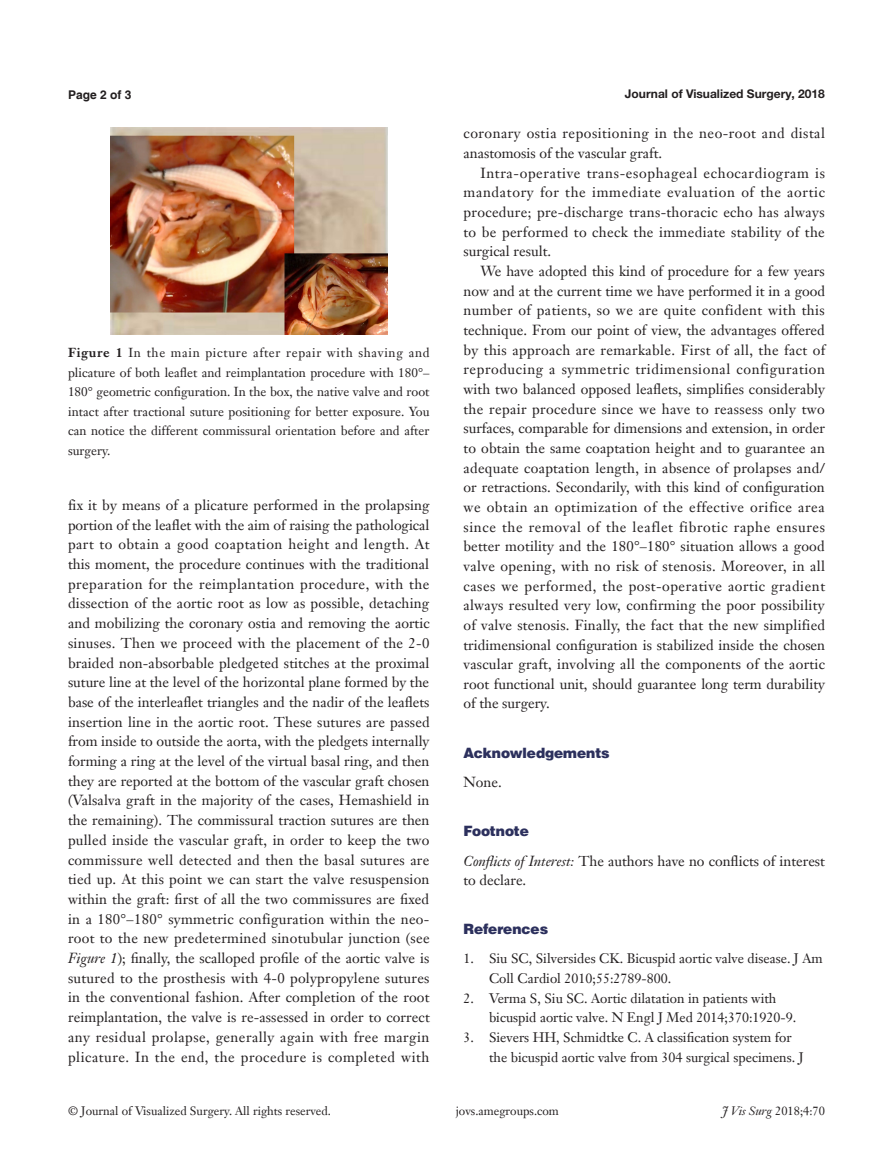
<style>
.page{position:relative;width:893px;height:1170px;background:#fff}
.page>*{position:absolute;margin:0;border:0;box-sizing:border-box;transform-origin:0 0}
.t1{font:14.25px/19.6px "Janson Text LT";color:#231f20;text-align:justify}
.t2{font:14.25px/19.6px "Janson Text LT";letter-spacing:.035em;color:#231f20}
.t3{font:900 14.25px "Helvetica";color:#2c305d}
.t4{font:13.5px/19.6px "Janson Text LT";color:#231f20}
.t5{font:12.75px/19.5px "Janson Text LT";letter-spacing:.005em;color:#231f20;text-align:justify}
.t6{font:12px "Janson Text LT";color:#231f20}
.t7{font:700 12px "Helvetica Neue LT Pro";color:#231f20}
.t8{font:700 12px "Helvetica";color:#231f20}
.s1{font-weight:700}
.s2{font-style:italic}
</style>
<div class="page">
<img style="left:111px;top:128px;width:276px;height:207px">
<p class="t8" style="left:68px;top:88px;width:65px">Page 2 of 3</p>
<p class="t5" style="left:68px;top:343px;width:363px"><span class="s1">Figure 1</span> In the main picture after repair with shaving and plicature of both leaflet and reimplantation procedure with 180°– 180° geometric configuration. In the box, the native valve and root intact after tractional suture positioning for better exposure. You can notice the different commissural orientation before and after surgery.</p>
<p class="t1" style="left:68px;top:495px;width:363px">fix it by means of a plicature performed in the prolapsing portion of the leaflet with the aim of raising the pathological part to obtain a good coaptation height and length. At this moment, the procedure continues with the traditional preparation for the reimplantation procedure, with the dissection of the aortic root as low as possible, detaching and mobilizing the coronary ostia and removing the aortic sinuses. Then we proceed with the placement of the 2-0 braided non-absorbable pledgeted stitches at the proximal suture line at the level of the horizontal plane formed by the base of the interleaflet triangles and the nadir of the leaflets insertion line in the aortic root. These sutures are passed from inside to outside the aorta, with the pledgets internally forming a ring at the level of the virtual basal ring, and then they are reported at the bottom of the vascular graft chosen (Valsalva graft in the majority of the cases, Hemashield in the remaining). The commissural traction sutures are then pulled inside the vascular graft, in order to keep the two commissure well detected and then the basal sutures are tied up. At this point we can start the valve resuspension within the graft: first of all the two commissures are fixed in a 180°–180° symmetric configuration within the neo&shy;root to the new predetermined sinotubular junction (see <span class="s2">Figure 1</span>); finally, the scalloped profile of the aortic valve is sutured to the prosthesis with 4-0 polypropylene sutures in the conventional fashion. After completion of the root reimplantation, the valve is re-assessed in order to correct any residual prolapse, generally again with free margin plicature. In the end, the procedure is completed with</p>
<p class="t7" style="left:625px;top:86px;width:202px">Journal of Visualized Surgery, 2018</p>
<p class="t2" style="left:463px;top:123px;width:363px">coronary ostia repositioning in the neo-root and distal anastomosis of the vascular graft.</p>
<p class="t1" style="left:463px;top:163px;width:363px;text-indent:17px">Intra-operative trans-esophageal echocardiogram is mandatory for the immediate evaluation of the aortic procedure; pre-discharge trans-thoracic echo has always to be performed to check the immediate stability of the surgical result.</p>
<p class="t1" style="left:463px;top:261px;width:363px;text-indent:17px">We have adopted this kind of procedure for a few years now and at the current time we have performed it in a good number of patients, so we are quite confident with this technique. From our point of view, the advantages offered by this approach are remarkable. First of all, the fact of reproducing a symmetric tridimensional configuration with two balanced opposed leaflets, simplifies considerably the repair procedure since we have to reassess only two surfaces, comparable for dimensions and extension, in order to obtain the same coaptation height and to guarantee an adequate coaptation length, in absence of prolapses and/ or retractions. Secondarily, with this kind of configuration we obtain an optimization of the effective orifice area since the removal of the leaflet fibrotic raphe ensures better motility and the 180°–180° situation allows a good valve opening, with no risk of stenosis. Moreover, in all cases we performed, the post-operative aortic gradient always resulted very low, confirming the poor possibility of valve stenosis. Finally, the fact that the new simplified tridimensional configuration is stabilized inside the chosen vascular graft, involving all the components of the aortic root functional unit, should guarantee long term durability of the surgery.</p>
<p class="t3" style="left:463px;top:743px;width:148px">Acknowledgements</p>
<p class="t1" style="left:463px;top:772px;width:40px">None.</p>
<p class="t3" style="left:463px;top:821px;width:67px">Footnote</p>
<p class="t1" style="left:463px;top:850px;width:363px"><span class="s2">Conflicts of Interest:</span> The authors have no conflicts of interest to declare.</p>
<p class="t3" style="left:463px;top:919px;width:86px">References</p>
<p class="t4" style="left:489px;top:948px;width:335px;text-indent:-26px">1. Siu SC, Silversides CK. Bicuspid aortic valve disease. J Am<br>Coll Cardiol 2010;55:2789-800.</p>
<p class="t4" style="left:489px;top:988px;width:309px;text-indent:-26px">2. Verma S, Siu SC. Aortic dilatation in patients with bicuspid aortic valve. N Engl J Med 2014;370:1920-9.</p>
<p class="t4" style="left:489px;top:1027px;width:316px;text-indent:-26px">3. Sievers HH, Schmidtke C. A classification system for the bicuspid aortic valve from 304 surgical specimens. J</p>
<p class="t6" style="left:68px;top:1103px;width:264px">© Journal of Visualized Surgery. All rights reserved.</p>
<p class="t6" style="left:456px;top:1103px;width:105px">jovs.amegroups.com</p>
<p class="t6" style="left:722px;top:1103px;width:104px"><span class="s2">J Vis Surg</span> 2018;4:70</p>
</div>
